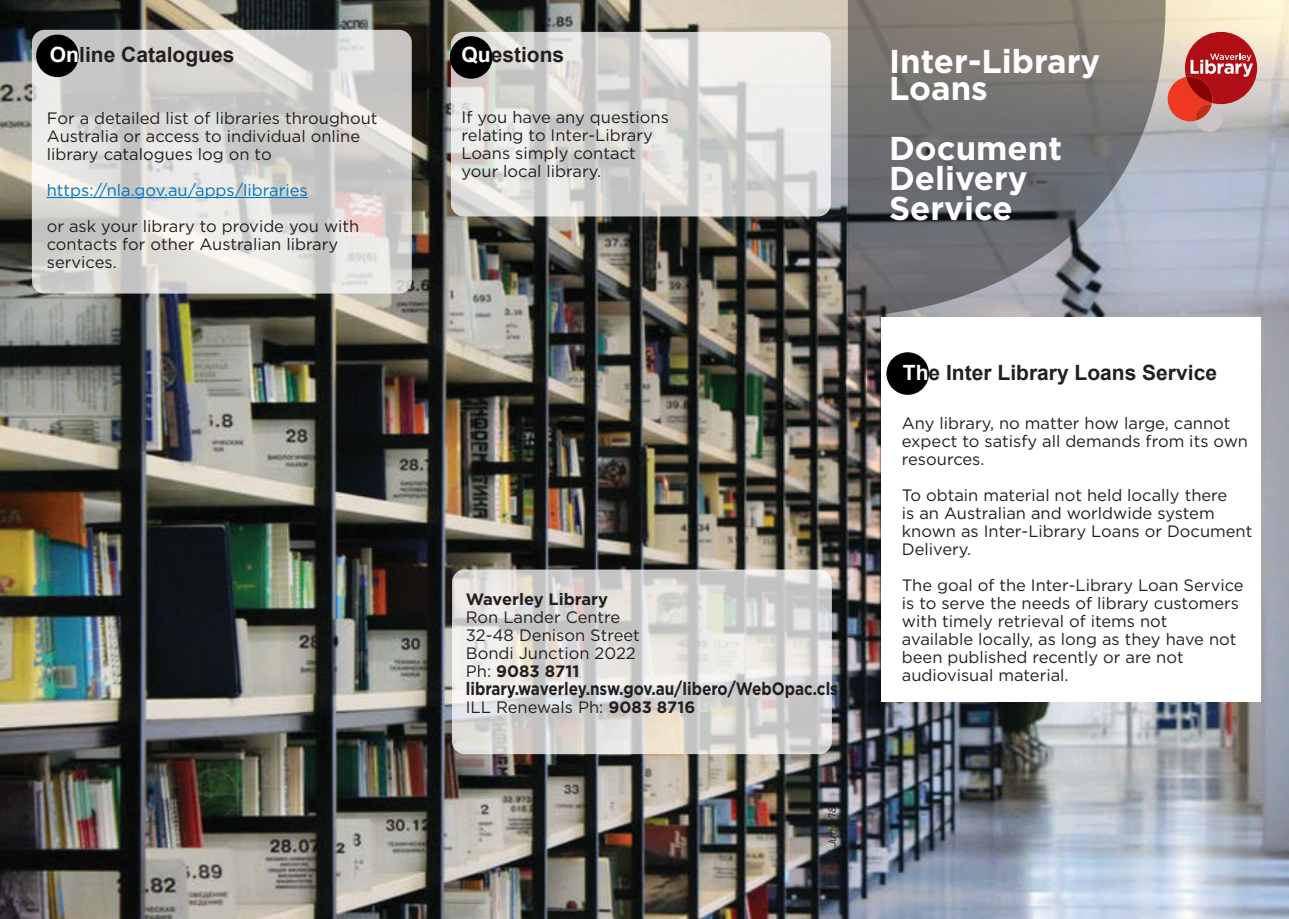
<style>
.page{position:relative;width:1289px;height:919px;background:#fff}
.page>*{position:absolute;margin:0;border:0;box-sizing:border-box;transform-origin:0 0}
.t1{font:700 33px/30px "Gotham";color:#fff}
.t2{font:700 21px "Arial";color:#231f20}
.t3{font:700 18px "Gotham";color:#231f20;scale:.85 1}
.t4{font:16.5px/18px "Gotham";color:#231f20}
.t5{font:16.5px "Gotham";color:#0074be}
.t6{font:700 16.5px "Gotham";color:#231f20}
.t7{font:italic 10.5px "Gotham";color:#231f20}
.s1{color:#fff}
.s2{font-weight:700}
</style>
<div class="page">
<img style="left:0;top:0;width:1288px;height:918px">
<svg style="left:451px;top:32px;width:379px;height:184px"></svg>
<svg style="left:32px;top:30px;width:380px;height:263px"></svg>
<div style="left:880px;top:318px;width:380px;height:384px;background:#fff"></div>
<svg style="left:847px;top:0;width:319px;height:318px"></svg>
<hr style="left:47px;top:197px;width:261px;height:1px;background:#0074be">
<div style="left:450px;top:36px;width:42px;height:43px;background:#000;border-radius:50%"></div>
<div style="left:36px;top:35px;width:43px;height:42px;background:#000;border-radius:50%"></div>
<svg style="left:452px;top:569px;width:379px;height:185px"></svg>
<div style="left:886px;top:352px;width:43px;height:43px;background:#000;border-radius:50%"></div>
<svg style="left:1167px;top:32px;width:89px;height:100px"></svg>
<p class="t2" style="left:50px;top:41px;width:186px"><span class="s1">On</span>line Catalogues</p>
<p class="t2" style="left:461px;top:41px;width:104px"><span class="s1">Qu</span>estions</p>
<p class="t4" style="left:47px;top:109px;width:332px">For a detailed list of libraries throughout<br>Australia or access to individual online library catalogues log on to</p>
<p class="t5" style="left:47px;top:179px;width:262px">https://nla.gov.au/apps/libraries</p>
<p class="t4" style="left:47px;top:217px;width:314px">or ask your library to provide you with contacts for other Australian library services.</p>
<p class="t4" style="left:461px;top:107px;width:209px">If you have any questions relating to Inter-Library<br>Loans simply contact your local library.</p>
<p class="t6" style="left:466px;top:588px;width:144px">Waverley Library</p>
<p class="t4" style="left:466px;top:607px;width:175px">Ron Lander Centre<br>32-48 Denison Street<br>Bondi Junction 2022<br>Ph: <span class="s2">9083 8711</span></p>
<p class="t3" style="left:466px;top:676px;width:439px">library.waverley.nsw.gov.au/libero/WebOpac.cls</p>
<p class="t4" style="left:466px;top:697px;width:231px">ILL Renewals Ph: <span class="s2">9083 8716</span></p>
<p class="t7" style="left:825px;top:870px;width:66px;rotate:-90deg">MW June ’18</p>
<h1 class="t1" style="left:889px;top:48px;width:213px;line-height:27px">Inter-Library<br>Loans</h1>
<h1 class="t1" style="left:889px;top:133px;width:174px">Document<br>Delivery<br>Service</h1>
<p class="t2" style="left:902px;top:358px;width:315px"><span class="s1">Th</span>e Inter Library Loans Service</p>
<p class="t4" style="left:901px;top:413px;width:348px">Any library, no matter how large, cannot expect to satisfy all demands from its own resources.</p>
<p class="t4" style="left:901px;top:485px;width:352px">To obtain material not held locally there<br>is an Australian and worldwide system known as Inter-Library Loans or Document<br>Delivery.</p>
<p class="t4" style="left:901px;top:575px;width:343px">The goal of the Inter-Library Loan Service is to serve the needs of library customers with timely retrieval of items not<br>available locally, as long as they have not been published recently or are not audiovisual material.</p>
</div>
